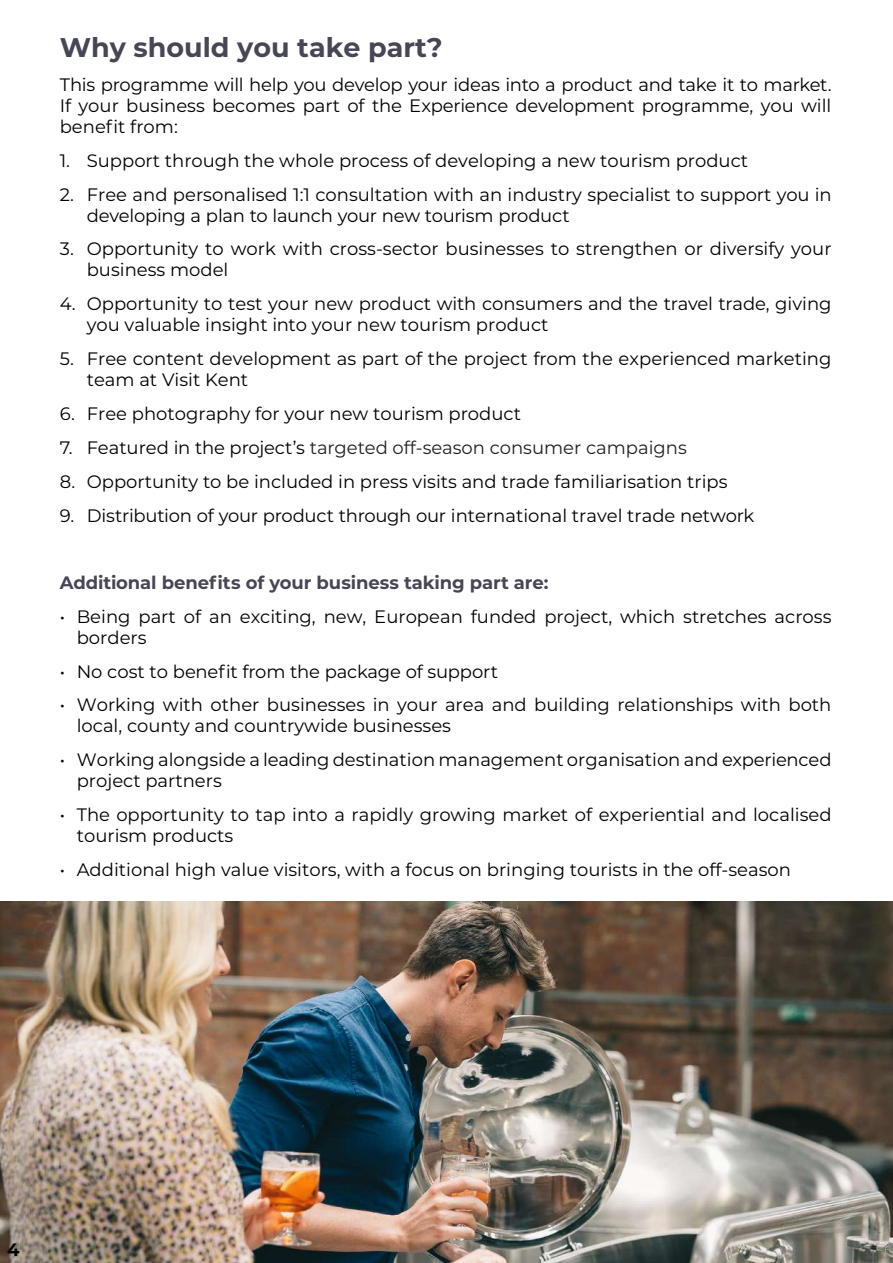
<style>
.page{position:relative;width:893px;height:1263px;background:#fff}
.page>*{position:absolute;margin:0;border:0;box-sizing:border-box;transform-origin:0 0}
.t1{font:700 27px "Montserrat";color:#464655}
.t2{font:18px/21px "Montserrat";color:#000}
.t3{font:18px "Montserrat";color:#231f20}
.t4{font:700 18px "Montserrat";letter-spacing:-.005em;color:#464655}
.t5{font:700 18px "Montserrat";color:#000}
.s1{color:#000}
</style>
<div class="page">
<img style="left:0;top:901px;width:893px;height:362px">
<h1 class="t1" style="left:60px;top:28px;width:385px">Why should you take part?</h1>
<p class="t2" style="left:60px;top:74px;width:773px;text-align:justify">This programme will help you develop your ideas into a product and take it to market.<br>If your business becomes part of the Experience development programme, you will benefit from:</p>
<p class="t2" style="left:60px;top:149px;width:690px">1. Support through the whole process of developing a new tourism product</p>
<p class="t2" style="left:87px;top:183px;width:746px;text-indent:-27px">2. Free and personalised 1:1 consultation with an industry specialist to support you in developing a plan to launch your new tourism product</p>
<p class="t2" style="left:87px;top:238px;width:746px;text-indent:-27px">3. Opportunity to work with cross-sector businesses to strengthen or diversify your business model</p>
<p class="t2" style="left:87px;top:293px;width:746px;text-indent:-27px">4. Opportunity to test your new product with consumers and the travel trade, giving you valuable insight into your new tourism product</p>
<p class="t2" style="left:87px;top:347px;width:746px;text-indent:-27px">5. Free content development as part of the project from the experienced marketing team at Visit Kent</p>
<p class="t2" style="left:60px;top:402px;width:463px">6. Free photography for your new tourism product</p>
<p class="t3" style="left:60px;top:435px;width:629px"><span class="s1">7. Featured in the project’s</span> targeted off-season consumer campaigns</p>
<p class="t2" style="left:60px;top:470px;width:669px">8. Opportunity to be included in press visits and trade familiarisation trips</p>
<p class="t2" style="left:60px;top:504px;width:696px">9. Distribution of your product through our international travel trade network</p>
<p class="t4" style="left:60px;top:570px;width:490px">Additional benefits of your business taking part are:</p>
<p class="t2" style="left:77px;top:605px;width:756px;text-indent:-17px">• Being part of an exciting, new, European funded project, which stretches across borders</p>
<p class="t2" style="left:60px;top:660px;width:440px">• No cost to benefit from the package of support</p>
<p class="t2" style="left:77px;top:694px;width:756px;text-indent:-17px">• Working with other businesses in your area and building relationships with both local, county and countrywide businesses</p>
<p class="t2" style="left:77px;top:748px;width:756px;text-indent:-17px">• Working alongside a leading destination management organisation and experienced project partners</p>
<p class="t2" style="left:77px;top:803px;width:756px;text-indent:-17px">• The opportunity to tap into a rapidly growing market of experiential and localised tourism products</p>
<p class="t2" style="left:60px;top:858px;width:733px">• Additional high value visitors, with a focus on bringing tourists in the off-season</p>
<p class="t5" style="left:7px;top:1236px;width:14px">4</p>
</div>
